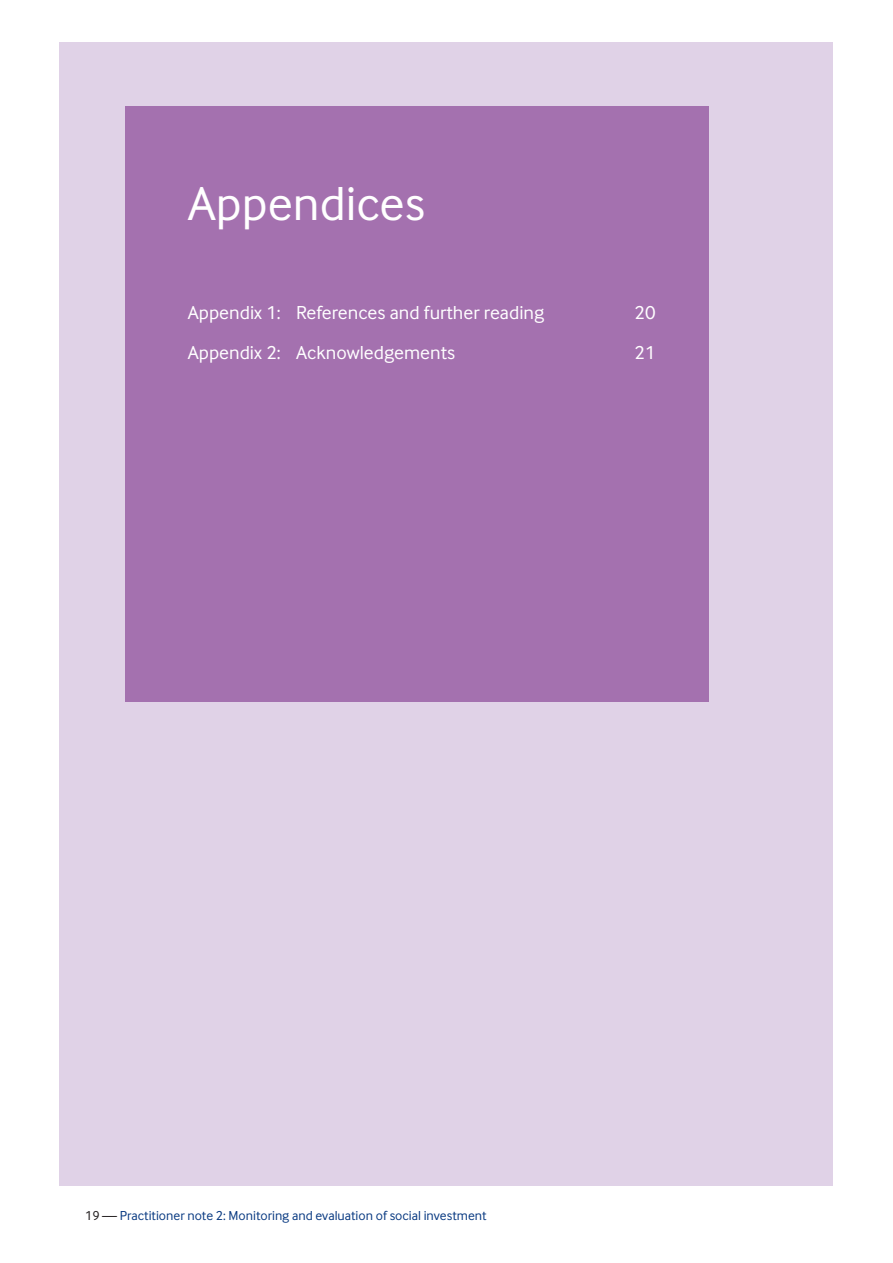
<style>
.page{position:relative;width:893px;height:1263px;background:#fff}
.page>*{position:absolute;margin:0;border:0;box-sizing:border-box;transform-origin:0 0}
.t1{font:49.5px "Inter Face";color:#fff}
.t2{font:19.5px "Inter Face";color:#fff}
.t3{font:13.5px "Inter Face";color:#083981}
.s1{color:#231f20}
</style>
<div class="page">
<div style="left:60px;top:43px;width:773px;height:1143px;background:#e0d2e7"></div>
<div style="left:126px;top:106px;width:583px;height:596px;background:#a471af"></div>
<h1 class="t1" style="left:188px;top:173px;width:239px">Appendices</h1>
<p class="t2" style="left:188px;top:301px;width:358px">Appendix 1: References and further reading</p>
<p class="t2" style="left:634px;top:301px;width:23px">20</p>
<p class="t2" style="left:188px;top:341px;width:269px">Appendix 2: Acknowledgements</p>
<p class="t2" style="left:634px;top:341px;width:23px">21</p>
<p class="t3" style="left:85px;top:1207px;width:403px"><span class="s1">19 —</span> Practitioner note 2: Monitoring and evaluation of social investment</p>
</div>
